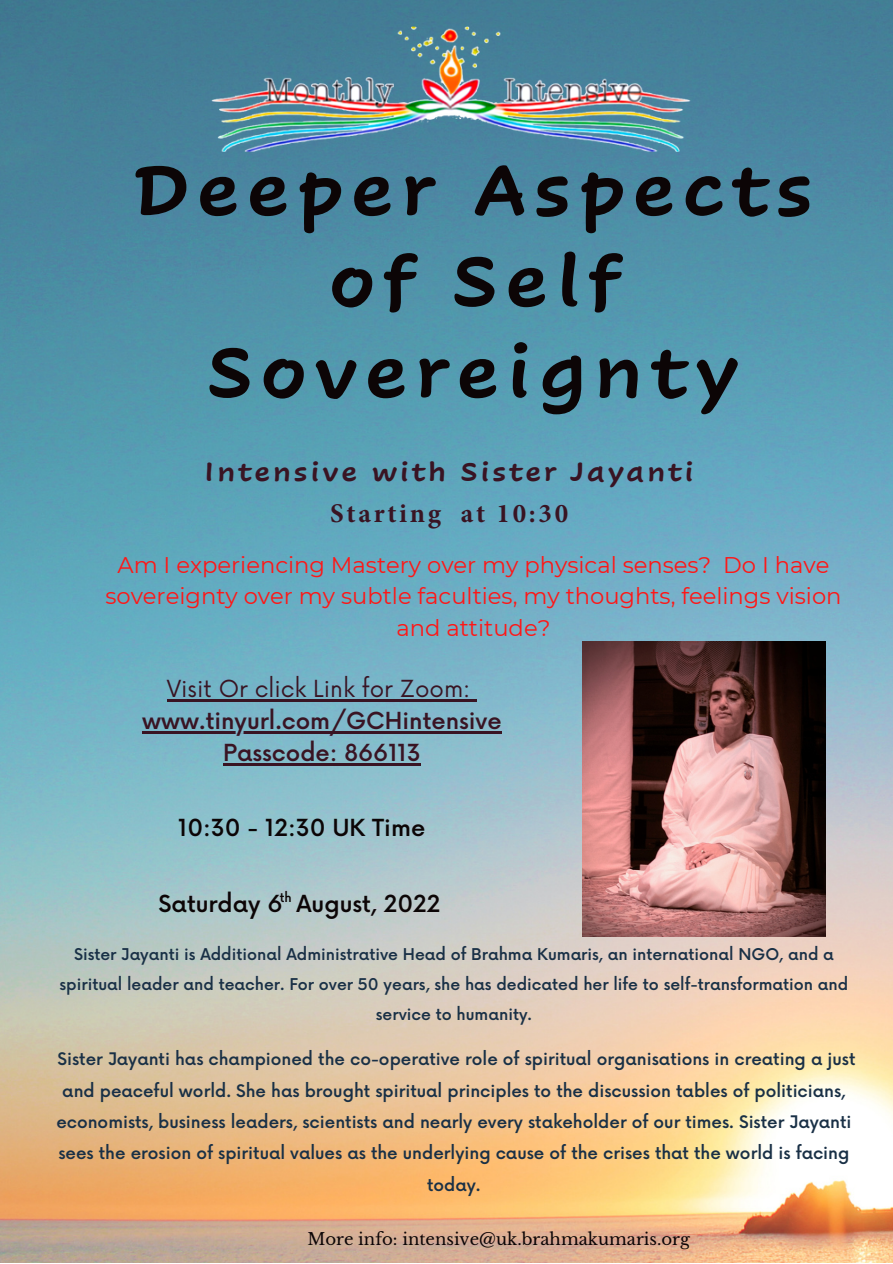
<style>
.page{position:relative;width:893px;height:1264px;background:#fff}
.page>*{position:absolute;margin:0;border:0;box-sizing:border-box;transform-origin:0 0}
.t1{font:700 73.05px/91.1px "Cavolini";letter-spacing:.1em;color:#0c0506;text-align:center}
.t2{font:700 27px "Cavolini";letter-spacing:.1em;color:#391423}
.t3{font:700 27px "Minion Pro";letter-spacing:.1em;color:#391423}
.t4{font:500 22.95px/31.8px "Now";color:#391423;text-align:center}
.t5{font:500 22.95px "Now";color:#0c0506}
.t6{font:22.95px "Now";color:#391423}
.t7{font:22.65px/31.5px "Montserrat";color:#ff1616;text-align:center}
.t8{font:500 16.95px/31.3px "Now";color:#193046;text-align:center}
.t9{font:16.5px "Libre Baskerville";color:#0c0506}
.t10{font:500 15.75px/30.2px "Now";color:#193046;text-align:center}
.t11{font:500 12.45px "Now";color:#0c0506}
</style>
<div class="page">
<img style="left:0;top:0;width:892px;height:1262px">
<img style="left:170px;top:2px;width:573px;height:155px">
<img style="left:582px;top:641px;width:243px;height:295px">
<hr style="left:167px;top:699px;width:303px;height:2px;background:#391423">
<svg style="left:470px;top:699px;width:7px;height:2px"></svg>
<hr style="left:142px;top:731px;width:360px;height:2px;background:#391423">
<hr style="left:223px;top:763px;width:198px;height:2px;background:#391423">
<h1 class="t1" style="left:134px;top:144px;width:680px">Deeper Aspects of Self<br>Sovereignty</h1>
<h2 class="t2" style="left:204px;top:454px;width:491px">Intensive with Sister Jayanti</h2>
<h2 class="t3" style="left:330px;top:502px;width:239px">Starting at 10:30</h2>
<h3 class="t7" style="left:105px;top:548px;width:737px">Am I experiencing Mastery over my physical senses? Do I have sovereignty over my subtle faculties, my thoughts, feelings vision and attitude?</h3>
<h3 class="t6" style="left:167px;top:676px;width:305px">Visit Or click Link for Zoom:</h3>
<h3 class="t4" style="left:142px;top:706px;width:361px">www.tinyurl.com/GCHintensive<br>Passcode: 866113</h3>
<h3 class="t5" style="left:178px;top:815px;width:248px">10:30 - 12:30 UK Time</h3>
<p class="t11" style="left:280px;top:890px;width:13px">th</p>
<h3 class="t5" style="left:158px;top:891px;width:283px">Saturday 6 August, 2022</h3>
<p class="t10" style="left:60px;top:940px;width:790px">Sister Jayanti is Additional Administrative Head of Brahma Kumaris, an international NGO, and a spiritual leader and teacher. For over 50 years, she has dedicated her life to self-transformation and service to humanity.</p>
<p class="t8" style="left:56px;top:1044px;width:800px">Sister Jayanti has championed the co-operative role of spiritual organisations in creating a just and peaceful world. She has brought spiritual principles to the discussion tables of politicians, economists, business leaders, scientists and nearly every stakeholder of our times. Sister Jayanti sees the erosion of spiritual values as the underlying cause of the crises that the world is facing today.</p>
<p class="t9" style="left:307px;top:1228px;width:384px">More info: intensive@uk.brahmakumaris.org</p>
</div>
